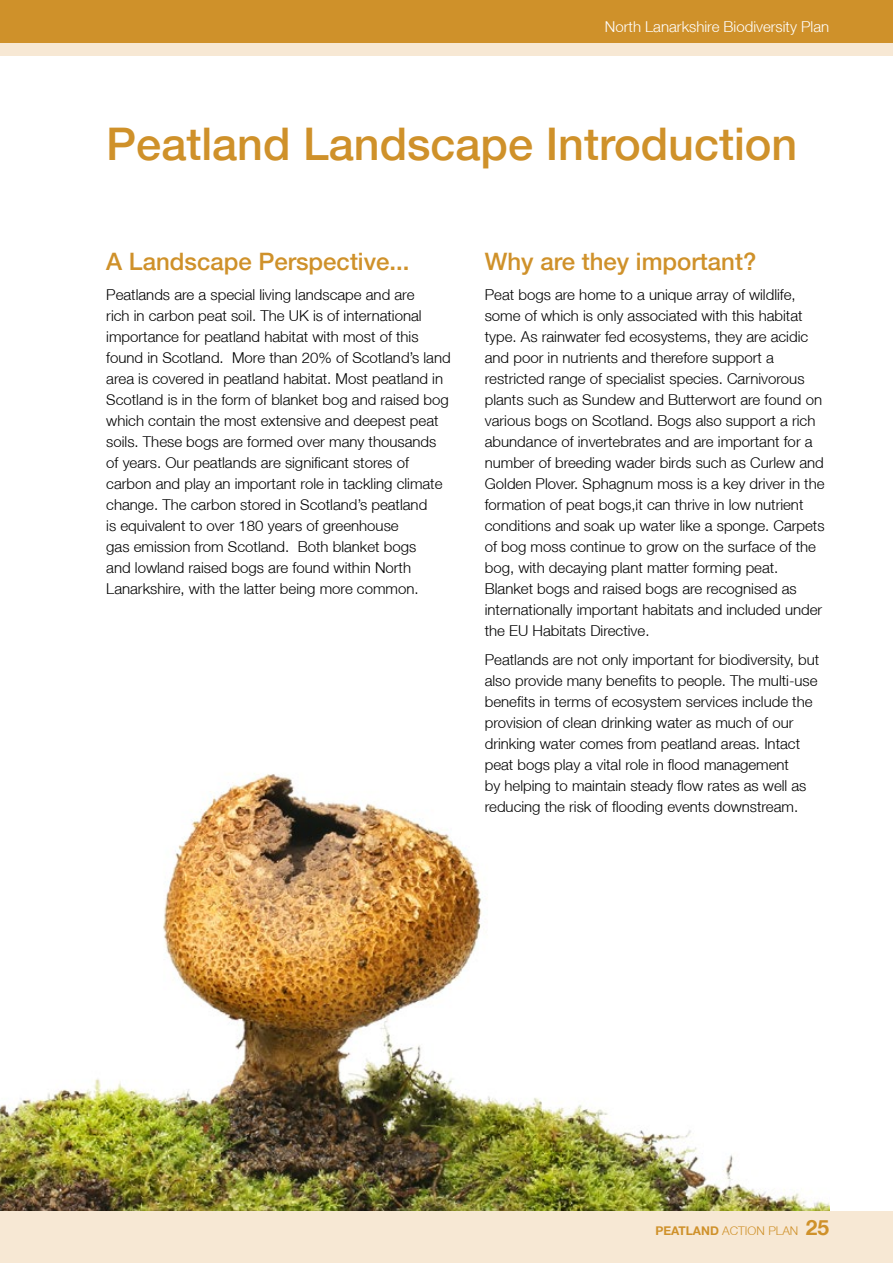
<style>
.page{position:relative;width:893px;height:1263px;background:#fff}
.page>*{position:absolute;margin:0;border:0;box-sizing:border-box;transform-origin:0 0}
.t1{font:500 45px "Helvetica Neue LT";color:#cf912a}
.t2{font:500 24px "Helvetica Neue LT";color:#cf912a}
.t3{font:700 21px "Helvetica Neue LT";color:#cf912a}
.body_text{font:300 15px/21px "Helvetica Neue LT";color:#000}
.t4{font:300 15px "Helvetica Neue LT";color:#fff}
.t5{font:300 12px "Helvetica Neue LT";color:#cf912a}
.s1{font-weight:700}
</style>
<div class="page">
<img style="left:0;top:773px;width:829px;height:439px">
<div style="left:0;top:0;width:893px;height:55px;background:#f7e8d4"></div>
<div style="left:0;top:0;width:893px;height:43px;background:#cf912a"></div>
<div style="left:0;top:1212px;width:893px;height:51px;background:#f7e8d4"></div>
<p class="t4" style="left:605px;top:17px;width:226px">North Lanarkshire Biodiversity Plan</p>
<h1 class="t1" style="left:106px;top:117px;width:693px">Peatland Landscape Introduction</h1>
<h1 class="t2" style="left:106px;top:247px;width:305px">A Landscape Perspective...</h1>
<p class="body_text" style="left:106px;top:283px;width:346px">Peatlands are a special living landscape and are<br>rich in carbon peat soil. The UK is of international importance for peatland habitat with most of this found in Scotland. More than 20% of Scotland’s land area is covered in peatland habitat. Most peatland in Scotland is in the form of blanket bog and raised bog which contain the most extensive and deepest peat soils. These bogs are formed over many thousands of years. Our peatlands are significant stores of carbon and play an important role in tackling climate change. The carbon stored in Scotland’s peatland<br>is equivalent to over 180 years of greenhouse<br>gas emission from Scotland. Both blanket bogs<br>and lowland raised bogs are found within North Lanarkshire, with the latter being more common.</p>
<h1 class="t2" style="left:485px;top:247px;width:273px">Why are they important?</h1>
<p class="body_text" style="left:485px;top:283px;width:341px">Peat bogs are home to a unique array of wildlife, some of which is only associated with this habitat type. As rainwater fed ecosystems, they are acidic and poor in nutrients and therefore support a restricted range of specialist species. Carnivorous plants such as Sundew and Butterwort are found on various bogs on Scotland. Bogs also support a rich abundance of invertebrates and are important for a number of breeding wader birds such as Curlew and Golden Plover. Sphagnum moss is a key driver in the formation of peat bogs,it can thrive in low nutrient conditions and soak up water like a sponge. Carpets of bog moss continue to grow on the surface of the bog, with decaying plant matter forming peat.</p>
<p class="body_text" style="left:485px;top:577px;width:339px">Blanket bogs and raised bogs are recognised as internationally important habitats and included under the EU Habitats Directive.</p>
<p class="body_text" style="left:485px;top:649px;width:336px">Peatlands are not only important for biodiversity, but also provide many benefits to people. The multi-use benefits in terms of ecosystem services include the provision of clean drinking water as much of our drinking water comes from peatland areas. Intact peat bogs play a vital role in flood management<br>by helping to maintain steady flow rates as well as reducing the risk of flooding events downstream.</p>
<p class="t5" style="left:655px;top:1224px;width:144px"><span class="s1">PEATLAND</span> ACTION PLAN</p>
<h3 class="t3" style="left:806px;top:1215px;width:25px">25</h3>
</div>
